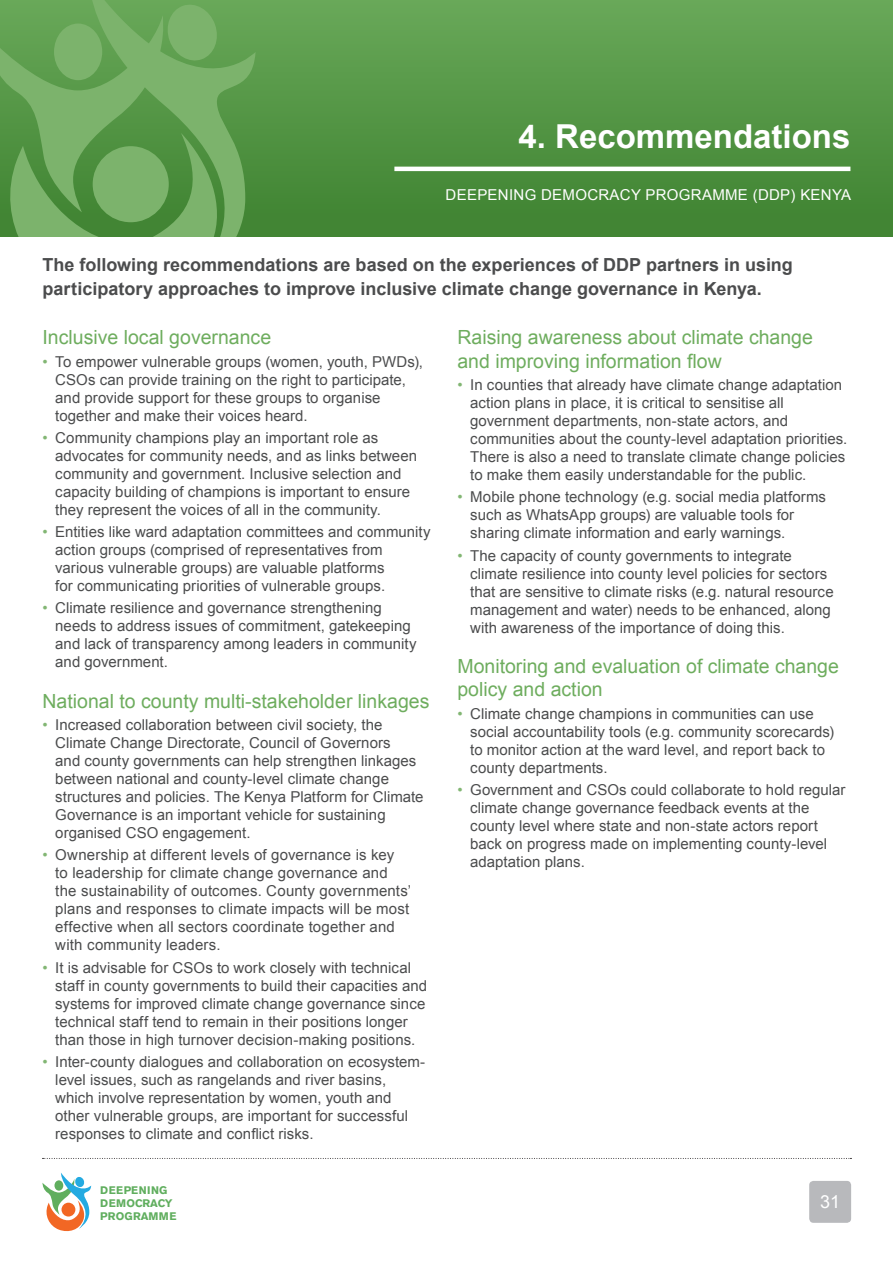
<style>
.page{position:relative;width:893px;height:1263px;background:#fff}
.page>*{position:absolute;margin:0;border:0;box-sizing:border-box;transform-origin:0 0}
.H0{font:700 33px "Arial";color:#fff}
.t1{font:19.5px/23.4px "Arial";color:#6ead5e}
.Intro_paragraph_span{font:700 18px/24px "Arial";color:#4b4c4d}
.t2{font:18px "Arial";color:#fff}
.t3{font:15px/18px "Arial";letter-spacing:.005em;color:#4b4c4d}
.t4{font:15px "Arial";letter-spacing:.02em;color:#fff}
.t5{font:700 10.95px/13px "Akzidenz Grotesk BE";letter-spacing:.02em;color:#60ae5e}
.s1{color:#82b673}
</style>
<div class="page">
<svg style="left:372px;top:0;width:521px;height:237px;background:#539545"></svg>
<svg style="left:0;top:0;width:372px;height:237px;background:#62a053"></svg>
<svg style="left:43px;top:1173px;width:48px;height:58px"></svg>
<svg style="left:43px;top:1158px;width:808px;height:1px"></svg>
<hr style="left:394px;top:167px;width:456px;height:4px;background:#fff">
<div style="left:809px;top:1181px;width:42px;height:42px;background:#b8b9bc;border-radius:4px"></div>
<p class="H0" style="left:518px;top:115px;width:333px">4. Recommendations</p>
<p class="t4" style="left:446px;top:185px;width:407px">DEEPENING DEMOCRACY PROGRAMME (DDP) KENYA</p>
<p class="Intro_paragraph_span" style="left:43px;top:254px;width:752px">The following recommendations are based on the experiences of DDP partners in using participatory approaches to improve inclusive climate change governance in Kenya.</p>
<h2 class="t1" style="left:43px;top:326px;width:230px">Inclusive local governance</h2>
<p class="t3" style="left:55px;top:352px;width:369px;text-indent:-13px"><span class="s1">•</span> To empower vulnerable groups (women, youth, PWDs), CSOs can provide training on the right to participate, and provide support for these groups to organise together and make their voices heard.</p>
<p class="t3" style="left:55px;top:429px;width:363px;text-indent:-13px"><span class="s1">•</span> Community champions play an important role as advocates for community needs, and as links between community and government. Inclusive selection and capacity building of champions is important to ensure they represent the voices of all in the community.</p>
<p class="t3" style="left:55px;top:523px;width:377px;text-indent:-13px"><span class="s1">•</span> Entities like ward adaptation committees and community action groups (comprised of representatives from various vulnerable groups) are valuable platforms<br>for communicating priorities of vulnerable groups.</p>
<p class="t3" style="left:55px;top:599px;width:363px;text-indent:-13px"><span class="s1">•</span> Climate resilience and governance strengthening needs to address issues of commitment, gatekeeping and lack of transparency among leaders in community and government.</p>
<h2 class="t1" style="left:43px;top:689px;width:388px">National to county multi-stakeholder linkages</h2>
<p class="t3" style="left:55px;top:716px;width:370px;text-indent:-13px"><span class="s1">•</span> Increased collaboration between civil society, the Climate Change Directorate, Council of Governors<br>and county governments can help strengthen linkages between national and county-level climate change structures and policies. The Kenya Platform for Climate Governance is an important vehicle for sustaining organised CSO engagement.</p>
<p class="t3" style="left:55px;top:846px;width:357px;text-indent:-13px"><span class="s1">•</span> Ownership at different levels of governance is key<br>to leadership for climate change governance and the sustainability of outcomes. County governments’ plans and responses to climate impacts will be most effective when all sectors coordinate together and with community leaders.</p>
<p class="t3" style="left:55px;top:958px;width:373px;text-indent:-13px"><span class="s1">•</span> It is advisable for CSOs to work closely with technical staff in county governments to build their capacities and systems for improved climate change governance since technical staff tend to remain in their positions longer than those in high turnover decision-making positions.</p>
<p class="t3" style="left:55px;top:1053px;width:372px;text-indent:-13px"><span class="s1">•</span> Inter-county dialogues and collaboration on ecosystem&shy;level issues, such as rangelands and river basins, which involve representation by women, youth and other vulnerable groups, are important for successful responses to climate and conflict risks.</p>
<h2 class="t1" style="left:457px;top:326px;width:357px">Raising awareness about climate change and improving information flow</h2>
<p class="t3" style="left:470px;top:376px;width:379px;text-indent:-13px"><span class="s1">•</span> In counties that already have climate change adaptation action plans in place, it is critical to sensitise all government departments, non-state actors, and communities about the county-level adaptation priorities.<br>There is also a need to translate climate change policies to make them easily understandable for the public.</p>
<p class="t3" style="left:470px;top:488px;width:357px;text-indent:-13px"><span class="s1">•</span> Mobile phone technology (e.g. social media platforms such as WhatsApp groups) are valuable tools for sharing climate information and early warnings.</p>
<p class="t3" style="left:470px;top:546px;width:365px;text-indent:-13px"><span class="s1">•</span> The capacity of county governments to integrate climate resilience into county level policies for sectors that are sensitive to climate risks (e.g. natural resource management and water) needs to be enhanced, along with awareness of the importance of doing this.</p>
<h2 class="t1" style="left:457px;top:655px;width:383px">Monitoring and evaluation of climate change policy and action</h2>
<p class="t3" style="left:470px;top:704px;width:366px;text-indent:-13px"><span class="s1">•</span> Climate change champions in communities can use social accountability tools (e.g. community scorecards) to monitor action at the ward level, and report back to county departments.</p>
<p class="t3" style="left:470px;top:781px;width:377px;text-indent:-13px"><span class="s1">•</span> Government and CSOs could collaborate to hold regular climate change governance feedback events at the county level where state and non-state actors report back on progress made on implementing county-level adaptation plans.</p>
<p class="t5" style="left:100px;top:1184px;width:78px">DEEPENING<br>DEMOCRACY<br>PROGRAMME</p>
<p class="t2" style="left:820px;top:1190px;width:22px">31</p>
</div>
